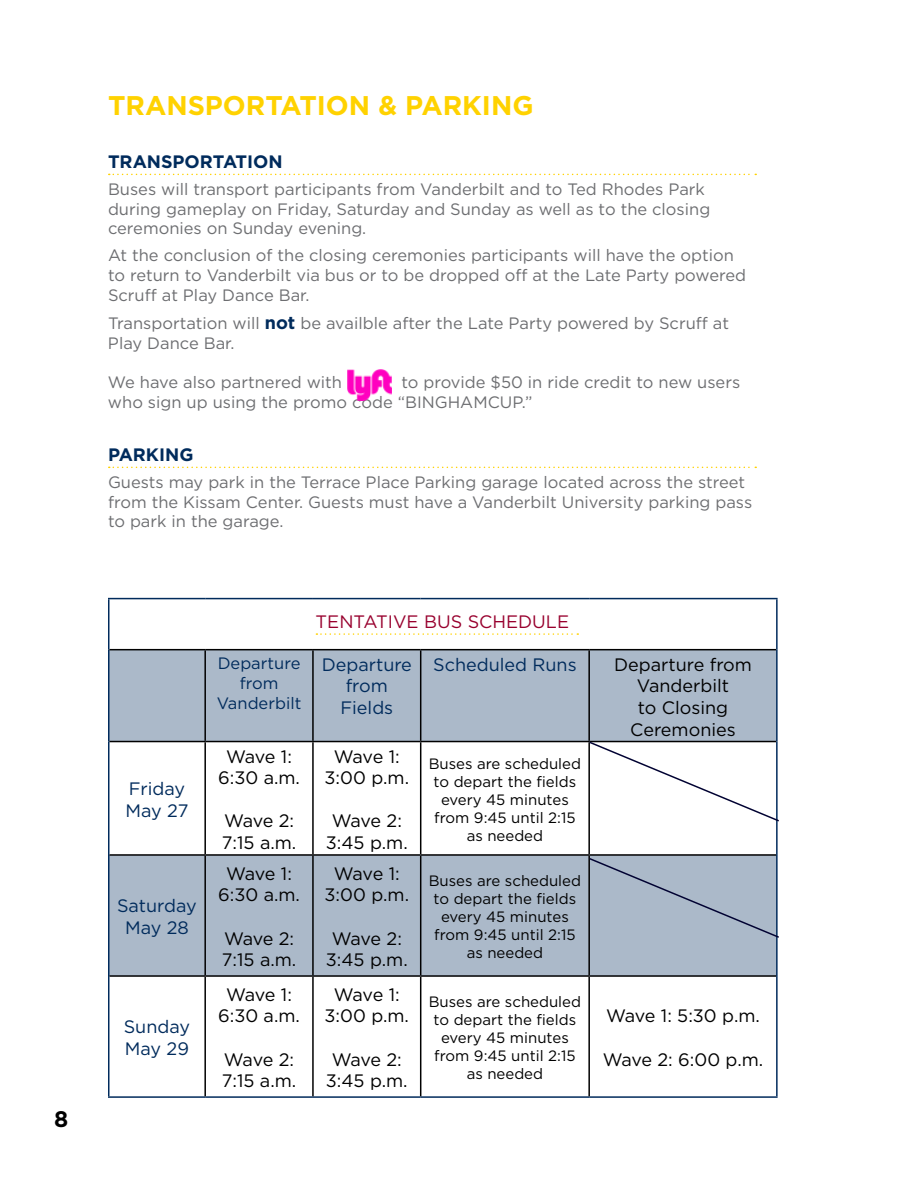
<style>
.page{position:relative;width:918px;height:1188px;background:#fff}
.page>*{position:absolute;margin:0;border:0;box-sizing:border-box;transform-origin:0 0}
.t1{font:700 27px "Gotham";color:#ffd200}
.t2{font:700 22.5px "Gotham";color:#000}
.t3{font:18px/21.6px "Gotham";letter-spacing:-.015em;color:#000;text-align:center}
.t4{font:18px/21.6px "Gotham";color:#002b5c;text-align:center}
.t5{font:700 18px "Gotham";color:#002b5c}
.t6{font:18px "Gotham";color:#98002e}
.t7{font:16.5px/19.8px "Gotham";color:#6d6e71}
.t8{font:16.5px/19.8px "Gotham";color:#002b5c;text-align:center}
.t9{font:15px/18px "Gotham";color:#000;text-align:center}
.s1{font-weight:700;font-size:18px;color:#002b5c}
</style>
<div class="page">
<svg style="left:109px;top:174px;width:647px;height:1px"></svg>
<svg style="left:109px;top:467px;width:647px;height:1px"></svg>
<svg style="left:316px;top:633px;width:262px;height:2px"></svg>
<svg style="left:110px;top:650px;width:666px;height:325px;fill:#abb9c9"></svg>
<hr style="left:108px;top:598px;width:97px;height:1px;background:#002b5c">
<hr style="left:108px;top:599px;width:2px;height:51px;background:#002b5c">
<hr style="left:205px;top:598px;width:108px;height:1px;background:#002b5c">
<hr style="left:313px;top:598px;width:108px;height:1px;background:#002b5c">
<hr style="left:421px;top:598px;width:168px;height:1px;background:#002b5c">
<hr style="left:589px;top:598px;width:189px;height:1px;background:#002b5c">
<hr style="left:776px;top:599px;width:2px;height:51px;background:#002b5c">
<hr style="left:108px;top:650px;width:2px;height:92px;background:#002b5c">
<hr style="left:776px;top:650px;width:2px;height:92px;background:#002b5c">
<hr style="left:108px;top:742px;width:2px;height:113px;background:#002b5c">
<hr style="left:776px;top:742px;width:2px;height:113px;background:#002b5c">
<hr style="left:108px;top:855px;width:2px;height:121px;background:#002b5c">
<hr style="left:776px;top:855px;width:2px;height:121px;background:#002b5c">
<hr style="left:108px;top:976px;width:2px;height:120px;background:#002b5c">
<hr style="left:776px;top:976px;width:2px;height:120px;background:#002b5c">
<hr style="left:108px;top:1096px;width:97px;height:2px;background:#002b5c">
<hr style="left:205px;top:1096px;width:108px;height:2px;background:#002b5c">
<hr style="left:313px;top:1096px;width:108px;height:2px;background:#002b5c">
<hr style="left:421px;top:1096px;width:168px;height:2px;background:#002b5c">
<hr style="left:589px;top:1096px;width:189px;height:2px;background:#002b5c">
<hr style="left:110px;top:649px;width:95px;height:1px;background:#000">
<hr style="left:205px;top:649px;width:108px;height:1px;background:#000">
<hr style="left:204px;top:650px;width:2px;height:91px;background:#000">
<hr style="left:313px;top:649px;width:108px;height:1px;background:#000">
<hr style="left:312px;top:650px;width:2px;height:91px;background:#000">
<hr style="left:421px;top:649px;width:168px;height:1px;background:#000">
<hr style="left:420px;top:650px;width:1px;height:91px;background:#000">
<hr style="left:589px;top:649px;width:187px;height:1px;background:#000">
<hr style="left:588px;top:650px;width:2px;height:91px;background:#000">
<hr style="left:110px;top:741px;width:95px;height:1px;background:#000">
<hr style="left:205px;top:741px;width:108px;height:1px;background:#000">
<hr style="left:204px;top:742px;width:2px;height:112px;background:#000">
<hr style="left:313px;top:741px;width:108px;height:1px;background:#000">
<hr style="left:312px;top:742px;width:2px;height:112px;background:#000">
<hr style="left:421px;top:741px;width:168px;height:1px;background:#000">
<hr style="left:420px;top:742px;width:1px;height:112px;background:#000">
<hr style="left:588px;top:742px;width:2px;height:112px;background:#000">
<hr style="left:110px;top:854px;width:95px;height:2px;background:#000">
<hr style="left:205px;top:854px;width:108px;height:2px;background:#000">
<hr style="left:204px;top:856px;width:2px;height:119px;background:#000">
<hr style="left:313px;top:854px;width:108px;height:2px;background:#000">
<hr style="left:312px;top:856px;width:2px;height:119px;background:#000">
<hr style="left:421px;top:854px;width:168px;height:2px;background:#000">
<hr style="left:420px;top:856px;width:1px;height:119px;background:#000">
<hr style="left:589px;top:854px;width:187px;height:2px;background:#000">
<hr style="left:588px;top:856px;width:2px;height:119px;background:#000">
<hr style="left:110px;top:975px;width:95px;height:2px;background:#000">
<hr style="left:205px;top:975px;width:108px;height:2px;background:#000">
<hr style="left:204px;top:977px;width:2px;height:119px;background:#000">
<hr style="left:313px;top:975px;width:108px;height:2px;background:#000">
<hr style="left:312px;top:977px;width:2px;height:119px;background:#000">
<hr style="left:421px;top:975px;width:168px;height:2px;background:#000">
<hr style="left:420px;top:977px;width:1px;height:119px;background:#000">
<hr style="left:589px;top:975px;width:187px;height:2px;background:#000">
<hr style="left:588px;top:977px;width:2px;height:119px;background:#000">
<div style="left:588px;top:857px;width:191px;height:82px;background:#abb9c9"></div>
<svg style="left:588px;top:740px;width:191px;height:83px"></svg>
<img style="left:348px;top:369px;width:44px;height:31px">
<h2 class="t2" style="left:54px;top:1106px;width:16px">8</h2>
<h1 class="t1" style="left:108px;top:90px;width:427px">TRANSPORTATION &amp; PARKING</h1>
<p class="t5" style="left:108px;top:151px;width:176px">TRANSPORTATION</p>
<p class="t7" style="left:108px;top:179px;width:604px">Buses will transport participants from Vanderbilt and to Ted Rhodes Park during gameplay on Friday, Saturday and Sunday as well as to the closing ceremonies on Sunday evening.</p>
<p class="t7" style="left:108px;top:245px;width:640px">At the conclusion of the closing ceremonies participants will have the option to return to Vanderbilt via bus or to be dropped off at the Late Party powered<br>Scruff at Play Dance Bar.</p>
<p class="t7" style="left:108px;top:313px;width:623px">Transportation will <span class="s1">not</span> be availble after the Late Party powered by Scruff at<br>Play Dance Bar.</p>
<p class="t7" style="left:108px;top:372px;width:236px">We have also partnered with</p>
<p class="t7" style="left:108px;top:372px;width:634px;text-indent:293px">to provide $50 in ride credit to new users who sign up using the promo code “BINGHAMCUP.”</p>
<p class="t5" style="left:108px;top:444px;width:87px">PARKING</p>
<p class="t7" style="left:108px;top:472px;width:646px">Guests may park in the Terrace Place Parking garage located across the street from the Kissam Center. Guests must have a Vanderbilt University parking pass to park in the garage.</p>
<p class="t6" style="left:316px;top:612px;width:255px">TENTATIVE BUS SCHEDULE</p>
<p class="t4" style="left:125px;top:777px;width:65px;text-align:left">Friday<br>May 27</p>
<p class="t4" style="left:117px;top:895px;width:81px">Saturday<br>May 28</p>
<p class="t4" style="left:124px;top:1016px;width:68px;text-align:left">Sunday<br>May 29</p>
<p class="t8" style="left:217px;top:653px;width:86px">Departure from<br>Vanderbilt</p>
<p class="t4" style="left:322px;top:653px;width:92px">Departure from<br>Fields</p>
<p class="t4" style="left:433px;top:653px;width:145px">Scheduled Runs</p>
<p class="t3" style="left:614px;top:653px;width:139px">Departure from<br>Vanderbilt<br>to Closing<br>Ceremonies</p>
<p class="t3" style="left:218px;top:745px;width:83px">Wave 1:<br>6:30 a.m.</p>
<p class="t3" style="left:222px;top:810px;width:76px;text-align:left">Wave 2:<br>7:15 a.m.</p>
<p class="t3" style="left:218px;top:862px;width:83px">Wave 1:<br>6:30 a.m.</p>
<p class="t3" style="left:222px;top:927px;width:76px;text-align:left">Wave 2:<br>7:15 a.m.</p>
<p class="t3" style="left:218px;top:983px;width:83px">Wave 1:<br>6:30 a.m.</p>
<p class="t3" style="left:222px;top:1048px;width:76px;text-align:left">Wave 2:<br>7:15 a.m.</p>
<p class="t3" style="left:325px;top:745px;width:86px">Wave 1:<br>3:00 p.m.</p>
<p class="t3" style="left:326px;top:810px;width:83px">Wave 2:<br>3:45 p.m.</p>
<p class="t3" style="left:325px;top:862px;width:86px">Wave 1:<br>3:00 p.m.</p>
<p class="t3" style="left:326px;top:927px;width:83px">Wave 2:<br>3:45 p.m.</p>
<p class="t3" style="left:325px;top:983px;width:86px">Wave 1:<br>3:00 p.m.</p>
<p class="t3" style="left:326px;top:1048px;width:83px">Wave 2:<br>3:45 p.m.</p>
<p class="t9" style="left:429px;top:754px;width:154px">Buses are scheduled to depart the fields every 45 minutes from 9:45 until 2:15 as needed</p>
<p class="t9" style="left:429px;top:871px;width:154px">Buses are scheduled to depart the fields every 45 minutes from 9:45 until 2:15 as needed</p>
<p class="t9" style="left:429px;top:992px;width:154px">Buses are scheduled to depart the fields every 45 minutes from 9:45 until 2:15 as needed</p>
<p class="t3" style="left:606px;top:1005px;width:155px">Wave 1: 5:30 p.m.</p>
<p class="t3" style="left:603px;top:1048px;width:162px">Wave 2: 6:00 p.m.</p>
</div>
